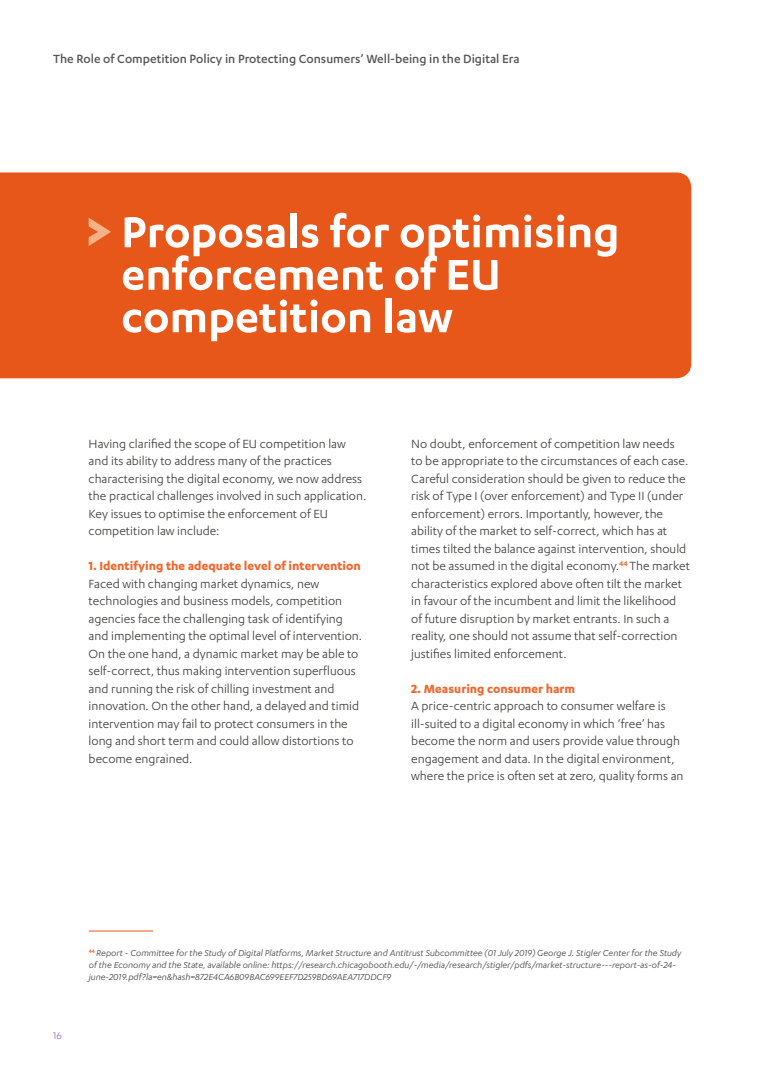
<style>
.page{position:relative;width:780px;height:1088px;background:#fff}
.page>*{position:absolute;margin:0;border:0;box-sizing:border-box;transform-origin:0 0}
.t1{font:600 50px/42.5px "Karbon";color:#fff}
.Body{font:13.75px/17.5px "Karbon";color:#3d3d3c}
.t2{font:500 13.75px "Karbon";color:#575656}
.Body-2{font:700 13.75px "Karbon";color:#eb692e}
.t3{font:11.25px "Karbon";color:#9169a6}
.Footnote{font:italic 10px/11.9px "Karbon";color:#3d3d3c}
</style>
<div class="page">
<div style="left:0;top:172px;width:691px;height:206px;background:#e8571a"></div>
<hr style="left:89px;top:931px;width:64px;height:1px;background:#e8571a">
<svg style="left:89px;top:217px;width:22px;height:29px"></svg>
<p class="t2" style="left:53px;top:51px;width:468px">The Role of Competition Policy in Protecting Consumers’ Well-being in the Digital Era</p>
<p class="t1" style="left:121px;top:209px;width:499px">Proposals for optimising enforcement of EU competition law</p>
<p class="Body" style="left:89px;top:434px;width:279px">Having clarified the scope of EU competition law and its ability to address many of the practices characterising the digital economy, we now address the practical challenges involved in such application.<br>Key issues to optimise the enforcement of EU competition law include:</p>
<p class="Body-2" style="left:89px;top:558px;width:274px">1. Identifying the adequate level of intervention</p>
<p class="Body" style="left:89px;top:574px;width:275px">Faced with changing market dynamics, new technologies and business models, competition agencies face the challenging task of identifying and implementing the optimal level of intervention.<br>On the one hand, a dynamic market may be able to self-correct, thus making intervention superfluous and running the risk of chilling investment and innovation. On the other hand, a delayed and timid intervention may fail to protect consumers in the long and short term and could allow distortions to become engrained.</p>
<p class="Body" style="left:411px;top:434px;width:280px">No doubt, enforcement of competition law needs<br>to be appropriate to the circumstances of each case.<br>Careful consideration should be given to reduce the risk of Type I (over enforcement) and Type II (under enforcement) errors. Importantly, however, the ability of the market to self-correct, which has at times tilted the balance against intervention, should not be assumed in the digital economy.<sup>44</sup> The market characteristics explored above often tilt the market in favour of the incumbent and limit the likelihood of future disruption by market entrants. In such a reality, one should not assume that self-correction justifies limited enforcement.</p>
<p class="Body-2" style="left:411px;top:681px;width:165px">2. Measuring consumer harm</p>
<p class="Body" style="left:411px;top:697px;width:274px">A price-centric approach to consumer welfare is ill-suited to a digital economy in which ‘free’ has become the norm and users provide value through engagement and data. In the digital environment, where the price is often set at zero, quality forms an</p>
<p class="t3" style="left:53px;top:1029px;width:10px">16</p>
<p class="Footnote" style="left:89px;top:947px;width:594px"><sup>44</sup> Report - Committee for the Study of Digital Platforms, Market Structure and Antitrust Subcommittee (01 July 2019) George J. Stigler Center for the Study of the Economy and the State, available online: https://research.chicagobooth.edu/-/media/research/stigler/pdfs/market-structure---report-as-of-24- june-2019.pdf?la=en&amp;hash=872E4CA6B09BAC699EEF7D259BD69AEA717DDCF9</p>
</div>
